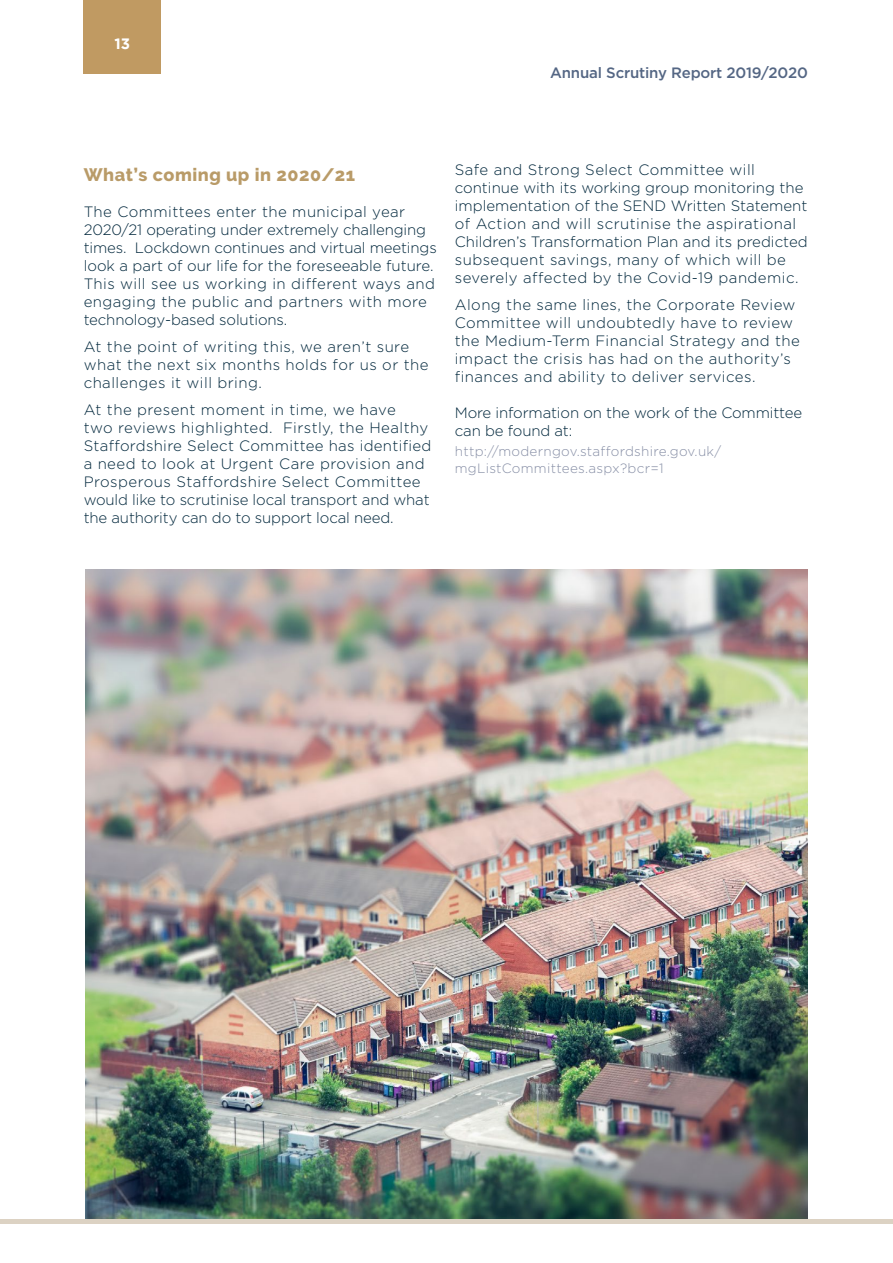
<style>
.page{position:relative;width:893px;height:1263px;background:#fff}
.page>*{position:absolute;margin:0;border:0;box-sizing:border-box;transform-origin:0 0}
.t1{font:800 18px "Raleway";letter-spacing:.03em;color:#b99b68}
.t2{font:300 15px/18px "Gotham";letter-spacing:.025em;color:#00273c}
.t3{font:300 15px/18px "Gotham";letter-spacing:.005em;color:#00273c}
.t4{font:300 15px/18px "Gotham";color:#00273c}
.t5{font:300 15px/18px "Gotham";letter-spacing:-.01em;color:#00273c}
.t6{font:500 15px "Gotham";letter-spacing:-.01em;color:#546684}
.t7{font:700 15px "Gotham";color:#fff}
.t8{font:300 13.5px/16.5px "Gotham";letter-spacing:.02em;color:#878fa6}
</style>
<div class="page">
<div style="left:84px;top:0;width:77px;height:74px;background:#c09a62"></div>
<img style="left:85px;top:570px;width:723px;height:649px">
<div style="left:0;top:1219px;width:893px;height:5px;background:#dcd2c3"></div>
<p class="t7" style="left:114px;top:35px;width:17px">13</p>
<p class="t6" style="left:550px;top:64px;width:259px">Annual Scrutiny Report 2019/2020</p>
<p class="t1" style="left:84px;top:164px;width:273px">What’s coming up in 2020/21</p>
<p class="t4" style="left:84px;top:202px;width:355px">The Committees enter the municipal year 2020/21 operating under extremely challenging times. Lockdown continues and virtual meetings look a part of our life for the foreseeable future.<br>This will see us working in different ways and engaging the public and partners with more technology-based solutions.</p>
<p class="t2" style="left:84px;top:337px;width:346px">At the point of writing this, we aren’t sure what the next six months holds for us or the challenges it will bring.</p>
<p class="t2" style="left:84px;top:400px;width:349px">At the present moment in time, we have<br>two reviews highlighted. Firstly, the Healthy Staffordshire Select Committee has identified a need to look at Urgent Care provision and Prosperous Staffordshire Select Committee would like to scrutinise local transport and what the authority can do to support local need.</p>
<p class="t3" style="left:455px;top:160px;width:354px">Safe and Strong Select Committee will continue with its working group monitoring the implementation of the SEND Written Statement of Action and will scrutinise the aspirational Children’s Transformation Plan and its predicted subsequent savings, many of which will be severely affected by the Covid-19 pandemic.</p>
<p class="t2" style="left:455px;top:295px;width:347px">Along the same lines, the Corporate Review Committee will undoubtedly have to review the Medium-Term Financial Strategy and the impact the crisis has had on the authority’s finances and ability to deliver services.</p>
<p class="t5" style="left:455px;top:403px;width:349px">More information on the work of the Committee can be found at:</p>
<p class="t8" style="left:455px;top:443px;width:268px">http://moderngov.staffordshire.gov.uk/ mgListCommittees.aspx?bcr=1</p>
</div>
